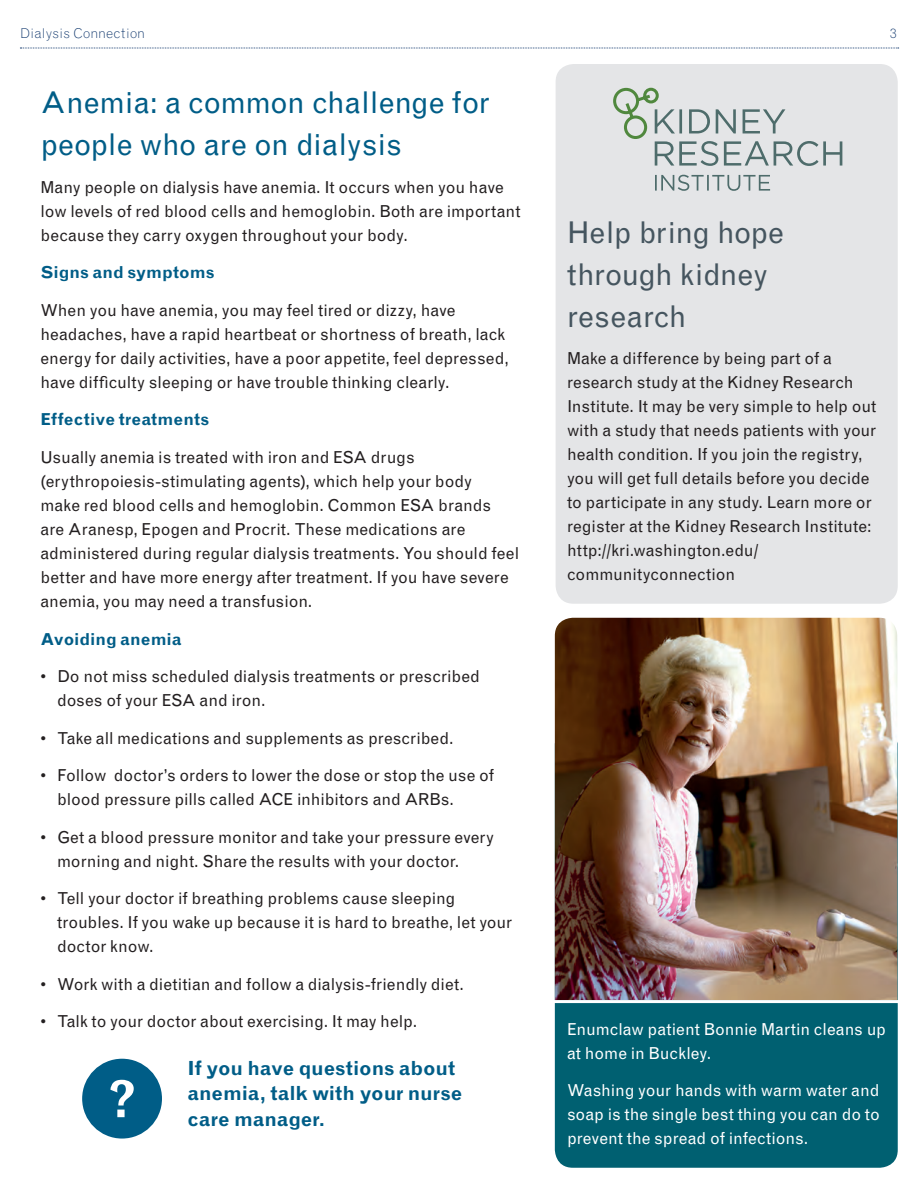
<style>
.page{position:relative;width:918px;height:1188px;background:#fff}
.page>*{position:absolute;margin:0;border:0;box-sizing:border-box;transform-origin:0 0}
.t1{font:700 50.85px "Grotesque MT Std";color:#fff}
.t2{font:30px/42px "Grotesque MT Std";letter-spacing:-.005em;color:#005d87}
.t3{font:30px/42px "Grotesque MT Std";letter-spacing:-.01em;color:#45555f}
.t4{font:700 19.5px/25.5px "Grotesque MT Std";letter-spacing:-.005em;color:#005d87}
.t5{font:16.5px/24px "Grotesque MT Std";letter-spacing:-.005em;color:#231f20}
.t6{font:16.5px/24px "Grotesque MT Std";color:#fff}
.t7{font:700 16.5px "Grotesque MT Std";color:#005d87}
.t8{font:300 13.5px "Grotesque MT Std";letter-spacing:.02em;color:#11386d}
</style>
<div class="page">
<div style="left:556px;top:64px;width:342px;height:540px;background:#e4e5e7;border-radius:18px"></div>
<div style="left:555px;top:742px;width:343px;height:426px;background:#006071"></div>
<svg style="left:20px;top:48px;width:879px;height:1px"></svg>
<div style="left:82px;top:1059px;width:80px;height:80px;background:#005d87;border-radius:50%"></div>
<svg style="left:655px;top:175px;width:115px;height:16px"></svg>
<svg style="left:613px;top:87px;width:229px;height:79px"></svg>
<img style="left:555px;top:618px;width:342px;height:382px">
<hr style="left:548px;top:1000px;width:358px;height:3px;background:#fff">
<p class="t8" style="left:20px;top:25px;width:126px">Dialysis Connection</p>
<p class="t8" style="left:890px;top:25px;width:8px">3</p>
<h2 class="t2" style="left:40px;top:82px;width:451px">Anemia: a common challenge for people who are on dialysis</h2>
<p class="t5" style="left:40px;top:175px;width:482px">Many people on dialysis have anemia. It occurs when you have low levels of red blood cells and hemoglobin. Both are important because they carry oxygen throughout your body.</p>
<p class="t7" style="left:40px;top:263px;width:175px">Signs and symptoms</p>
<p class="t5" style="left:40px;top:298px;width:470px">When you have anemia, you may feel tired or dizzy, have headaches, have a rapid heartbeat or shortness of breath, lack energy for daily activities, have a poor appetite, feel depressed, have difficulty sleeping or have trouble thinking clearly.</p>
<p class="t7" style="left:40px;top:410px;width:170px">Effective treatments</p>
<p class="t5" style="left:40px;top:445px;width:480px">Usually anemia is treated with iron and ESA drugs (erythropoiesis-stimulating agents), which help your body<br>make red blood cells and hemoglobin. Common ESA brands<br>are Aranesp, Epogen and Procrit. These medications are administered during regular dialysis treatments. You should feel better and have more energy after treatment. If you have severe anemia, you may need a transfusion.</p>
<p class="t7" style="left:40px;top:629px;width:143px">Avoiding anemia</p>
<p class="t5" style="left:57px;top:664px;width:424px;text-indent:-16px">• Do not miss scheduled dialysis treatments or prescribed doses of your ESA and iron.</p>
<p class="t5" style="left:40px;top:726px;width:415px">• Take all medications and supplements as prescribed.</p>
<p class="t5" style="left:57px;top:763px;width:439px;text-indent:-16px">• Follow doctor’s orders to lower the dose or stop the use of blood pressure pills called ACE inhibitors and ARBs.</p>
<p class="t5" style="left:57px;top:825px;width:439px;text-indent:-16px">• Get a blood pressure monitor and take your pressure every morning and night. Share the results with your doctor.</p>
<p class="t5" style="left:57px;top:886px;width:457px;text-indent:-16px">• Tell your doctor if breathing problems cause sleeping troubles. If you wake up because it is hard to breathe, let your doctor know.</p>
<p class="t5" style="left:40px;top:972px;width:425px">• Work with a dietitian and follow a dialysis-friendly diet.</p>
<p class="t5" style="left:40px;top:1009px;width:378px">• Talk to your doctor about exercising. It may help.</p>
<p class="t4" style="left:187px;top:1055px;width:276px">If you have questions about anemia, talk with your nurse</p>
<h1 class="t1" style="left:107px;top:1069px;width:32px">?</h1>
<p class="t4" style="left:187px;top:1106px;width:139px">care manager.</p>
<h2 class="t3" style="left:567px;top:212px;width:219px">Help bring hope through kidney research</h2>
<p class="t5" style="left:567px;top:347px;width:311px">Make a difference by being part of a research study at the Kidney Research Institute. It may be very simple to help out with a study that needs patients with your health condition. If you join the registry, you will get full details before you decide to participate in any study. Learn more or register at the Kidney Research Institute: http://kri.washington.edu/ communityconnection</p>
<p class="t6" style="left:567px;top:1017px;width:321px">Enumclaw patient Bonnie Martin cleans up at home in Buckley.</p>
<p class="t6" style="left:567px;top:1079px;width:314px;text-align:justify">Washing your hands with warm water and soap is the single best thing you can do to prevent the spread of infections.</p>
</div>
